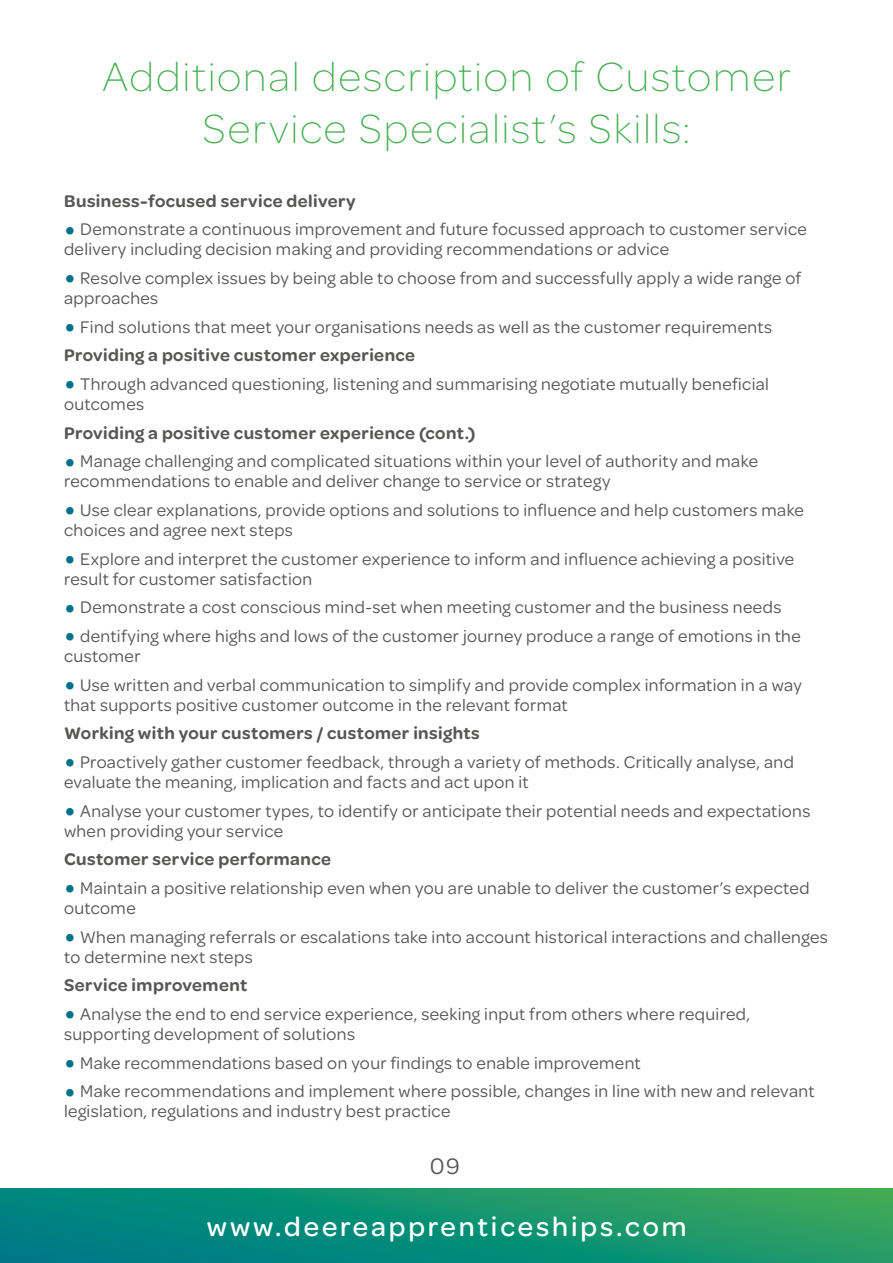
<style>
.page{position:relative;width:893px;height:1263px;background:#fff}
.page>*{position:absolute;margin:0;border:0;box-sizing:border-box;transform-origin:0 0}
.t1{font:200 43.5px/52.2px "Omnes";letter-spacing:.04em;color:#45ae50;text-align:center}
.t2{font:500 28.5px "Omnes";letter-spacing:.1em;color:#fff}
.t3{font:24px "Omnes";color:#575756}
.t4{font:18px/20.2px "Omnes";letter-spacing:.02em;color:#575756}
.t5{font:600 18px "Omnes";letter-spacing:.025em;color:#575756}
.s1{font-size:37.5px;color:#00718a}
.s2{font-weight:600}
</style>
<div class="page">
<svg style="left:0;top:1189px;width:893px;height:74px;background:#119072"></svg>
<h1 class="t1" style="left:102px;top:49px;width:690px">Additional description of Customer<br>Service Specialist’s Skills:</h1>
<p class="t5" style="left:64px;top:188px;width:293px">Business-focused service delivery</p>
<p class="t4" style="left:64px;top:218px;width:744px"><span class="s1">•</span> Demonstrate a continuous improvement and future focussed approach to customer service delivery including decision making and providing recommendations or advice</p>
<p class="t4" style="left:64px;top:267px;width:739px"><span class="s1">•</span> Resolve complex issues by being able to choose from and successfully apply a wide range of approaches</p>
<p class="t4" style="left:64px;top:311px;width:710px;line-height:28.5px"><span class="s1">•</span> Find solutions that meet your organisations needs as well as the customer requirements<br><span class="s2">Providing a positive customer experience</span></p>
<p class="t4" style="left:64px;top:373px;width:706px"><span class="s1">•</span> Through advanced questioning, listening and summarising negotiate mutually beneficial outcomes</p>
<p class="t5" style="left:64px;top:420px;width:413px">Providing a positive customer experience (cont.)</p>
<p class="t4" style="left:64px;top:450px;width:695px"><span class="s1">•</span> Manage challenging and complicated situations within your level of authority and make recommendations to enable and deliver change to service or strategy</p>
<p class="t4" style="left:64px;top:499px;width:741px"><span class="s1">•</span> Use clear explanations, provide options and solutions to influence and help customers make choices and agree next steps</p>
<p class="t4" style="left:64px;top:547px;width:732px"><span class="s1">•</span> Explore and interpret the customer experience to inform and influence achieving a positive result for customer satisfaction</p>
<p class="t4" style="left:64px;top:596px;width:719px"><span class="s1">•</span> Demonstrate a cost conscious mind-set when meeting customer and the business needs</p>
<p class="t4" style="left:64px;top:625px;width:738px"><span class="s1">•</span> dentifying where highs and lows of the customer journey produce a range of emotions in the customer</p>
<p class="t4" style="left:64px;top:673px;width:739px"><span class="s1">•</span> Use written and verbal communication to simplify and provide complex information in a way that supports positive customer outcome in the relevant format</p>
<p class="t5" style="left:64px;top:721px;width:417px">Working with your customers / customer insights</p>
<p class="t4" style="left:64px;top:751px;width:731px"><span class="s1">•</span> Proactively gather customer feedback, through a variety of methods. Critically analyse, and evaluate the meaning, implication and facts and act upon it</p>
<p class="t4" style="left:64px;top:799px;width:748px"><span class="s1">•</span> Analyse your customer types, to identify or anticipate their potential needs and expectations when providing your service</p>
<p class="t5" style="left:64px;top:847px;width:268px">Customer service performance</p>
<p class="t4" style="left:64px;top:877px;width:747px"><span class="s1">•</span> Maintain a positive relationship even when you are unable to deliver the customer’s expected outcome</p>
<p class="t4" style="left:64px;top:925px;width:765px"><span class="s1">•</span> When managing referrals or escalations take into account historical interactions and challenges to determine next steps</p>
<p class="t5" style="left:64px;top:973px;width:185px">Service improvement</p>
<p class="t4" style="left:64px;top:1003px;width:688px"><span class="s1">•</span> Analyse the end to end service experience, seeking input from others where required, supporting development of solutions</p>
<p class="t4" style="left:64px;top:1051px;width:578px"><span class="s1">•</span> Make recommendations based on your findings to enable improvement</p>
<p class="t4" style="left:64px;top:1080px;width:752px"><span class="s1">•</span> Make recommendations and implement where possible, changes in line with new and relevant legislation, regulations and industry best practice</p>
<h3 class="t3" style="left:430px;top:1150px;width:31px">09</h3>
<h2 class="t2" style="left:207px;top:1207px;width:481px">www.deereapprenticeships.com</h2>
</div>
